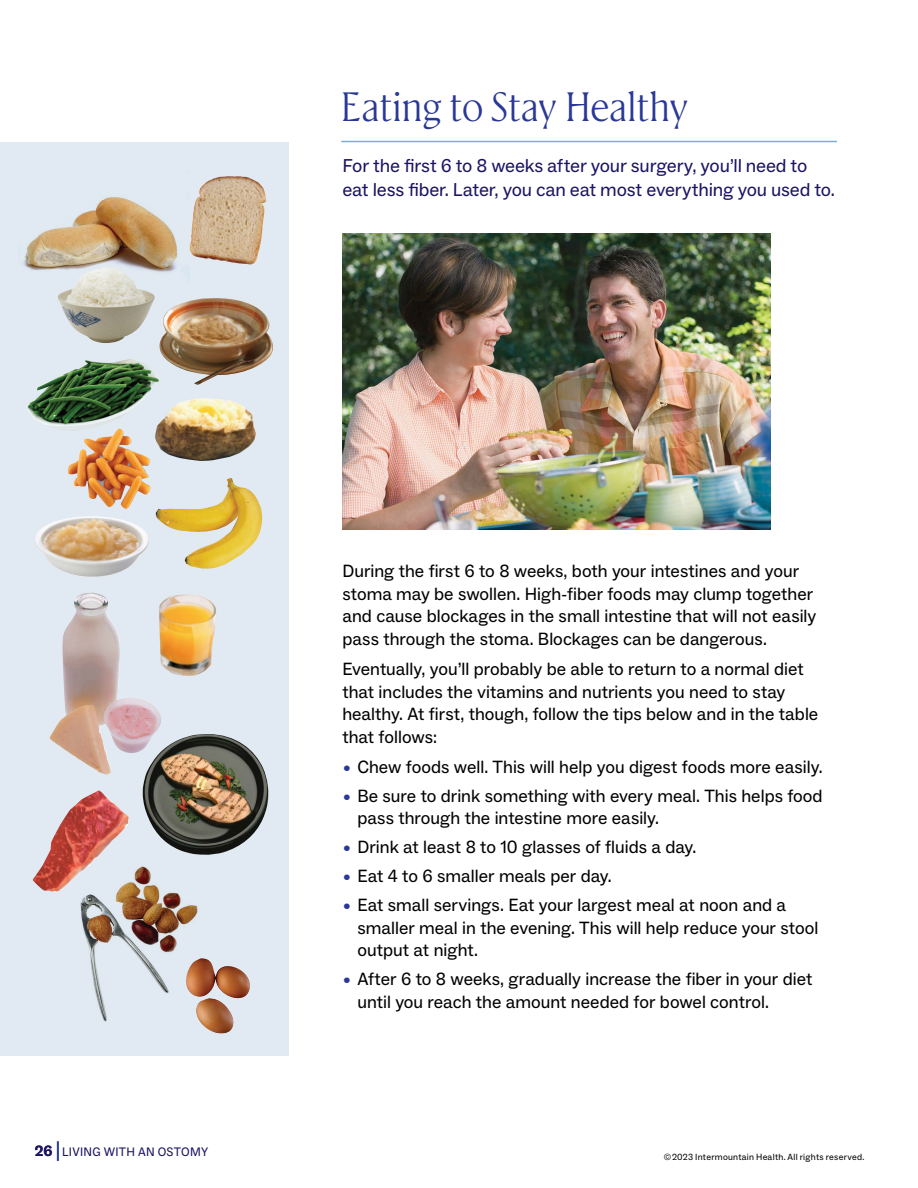
<style>
.page{position:relative;width:918px;height:1188px;background:#fff}
.page>*{position:absolute;margin:0;border:0;box-sizing:border-box;transform-origin:0 0}
.head_1{font:40.8px "Rector";letter-spacing:.005em;color:#293896}
.Opening_paragraph{font:18.75px/24px "ABC Social";color:#1b1464}
.Main{font:17.85px/22.5px "ABC Social";color:#000}
.t1{font:700 15px "ABC Social";color:#1b1464}
.t2{font:12.3px "ABC Social";letter-spacing:.025em;color:#1b1464}
.t3{font:9px "ABC Social";letter-spacing:.025em;color:#000}
.s1{font-weight:400;font-size:19.5px;color:#293896}
.s2{font-size:13.5px;color:#293896}
</style>
<div class="page">
<div style="left:0;top:142px;width:288px;height:913px;background:#e1eaf2"></div>
<img style="left:23px;top:197px;width:155px;height:75px">
<img style="left:159px;top:298px;width:114px;height:87px">
<img style="left:58px;top:267px;width:98px;height:76px">
<img style="left:189px;top:176px;width:43px;height:84px">
<img style="left:163px;top:478px;width:126px;height:110px">
<img style="left:27px;top:359px;width:132px;height:68px">
<img style="left:155px;top:398px;width:101px;height:63px">
<img style="left:35px;top:522px;width:114px;height:55px">
<img style="left:54px;top:415px;width:115px;height:108px">
<img style="left:161px;top:594px;width:56px;height:82px">
<img style="left:32px;top:790px;width:97px;height:101px">
<img style="left:142px;top:734px;width:127px;height:120px">
<img style="left:45px;top:850px;width:172px;height:172px">
<img style="left:182px;top:956px;width:68px;height:78px">
<img style="left:49px;top:592px;width:112px;height:183px">
<img style="left:342px;top:233px;width:429px;height:296px">
<hr style="left:341px;top:141px;width:496px;height:1px;background:#7cafd1">
<p class="head_1" style="left:341px;top:79px;width:349px">Eating to Stay Healthy</p>
<p class="Opening_paragraph" style="left:342px;top:154px;width:494px">For the first 6 to 8 weeks after your surgery, you’ll need to eat less fiber. Later, you can eat most everything you used to.</p>
<p class="t1" style="left:35px;top:1142px;width:27px">26 <span class="s1">|</span></p>
<p class="t2" style="left:62px;top:1144px;width:148px">LIVING WITH AN OSTOMY</p>
<p class="Main" style="left:342px;top:560px;width:476px">During the first 6 to 8 weeks, both your intestines and your stoma may be swollen. High-fiber foods may clump together and cause blockages in the small intestine that will not easily pass through the stoma. Blockages can be dangerous.</p>
<p class="Main" style="left:342px;top:658px;width:477px">Eventually, you’ll probably be able to return to a normal diet that includes the vitamins and nutrients you need to stay healthy. At first, though, follow the tips below and in the table that follows:</p>
<p class="Main" style="left:343px;top:756px;width:481px"><span class="s2">•</span> Chew foods well. This will help you digest foods more easily.</p>
<p class="Main" style="left:357px;top:785px;width:467px;text-indent:-14px"><span class="s2">•</span> Be sure to drink something with every meal. This helps food pass through the intestine more easily.</p>
<p class="Main" style="left:343px;top:836px;width:355px"><span class="s2">•</span> Drink at least 8 to 10 glasses of fluids a day.</p>
<p class="Main" style="left:343px;top:865px;width:270px"><span class="s2">•</span> Eat 4 to 6 smaller meals per day.</p>
<p class="Main" style="left:357px;top:894px;width:462px;text-indent:-14px"><span class="s2">•</span> Eat small servings. Eat your largest meal at noon and a smaller meal in the evening. This will help reduce your stool output at night.</p>
<p class="Main" style="left:357px;top:968px;width:457px;text-indent:-14px"><span class="s2">•</span> After 6 to 8 weeks, gradually increase the fiber in your diet until you reach the amount needed for bowel control.</p>
<p class="t3" style="left:664px;top:1152px;width:202px">© 2023 Intermountain Health. All rights reserved.</p>
</div>
